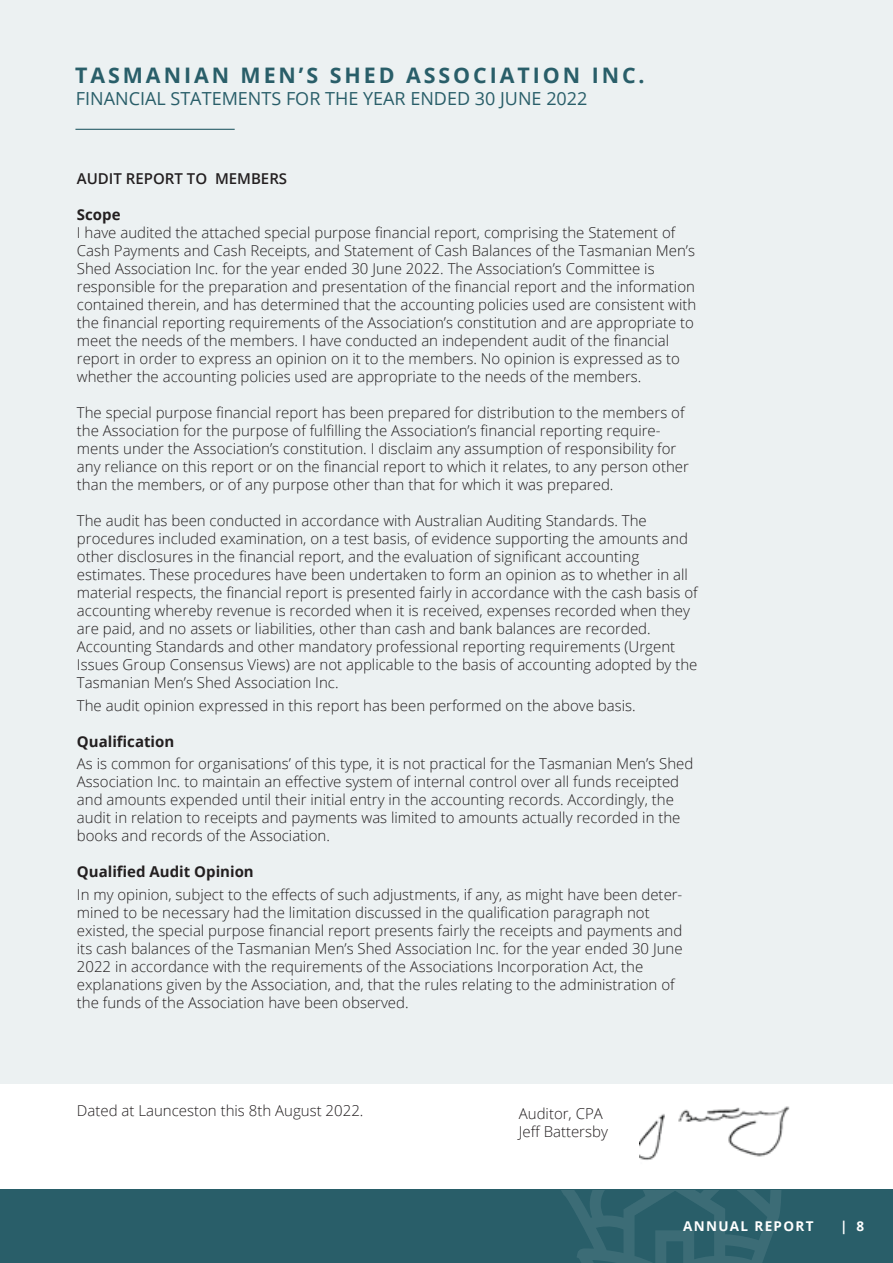
<style>
.page{position:relative;width:893px;height:1263px;background:#fff}
.page>*{position:absolute;margin:0;border:0;box-sizing:border-box;transform-origin:0 0}
.t1{font:700 21.45px "Open Sans";letter-spacing:.135em;color:#295e69}
.t2{font:18px "Open Sans";color:#295e69}
.t3{font:300 15px/18px "Open Sans";color:#231f20}
.t4{font:700 15px "Open Sans";color:#231f20}
.t5{font:600 15px "Open Sans";color:#231f20}
.t6{font:700 13.5px "Open Sans";letter-spacing:.1em;color:#fff}
</style>
<div class="page">
<div style="left:0;top:0;width:893px;height:1083px;background:#ecf1f2"></div>
<img style="left:640px;top:1106px;width:150px;height:54px">
<div style="left:0;top:1189px;width:893px;height:74px;background:#295e69"></div>
<svg style="left:561px;top:1190px;width:220px;height:73px"></svg>
<hr style="left:75px;top:129px;width:160px;height:1px;background:#295e69">
<h1 class="t1" style="left:75px;top:60px;width:571px">TASMANIAN MEN’S SHED ASSOCIATION INC.</h1>
<p class="t2" style="left:76px;top:86px;width:513px">FINANCIAL STATEMENTS FOR THE YEAR ENDED 30 JUNE 2022</p>
<p class="t5" style="left:77px;top:168px;width:212px">AUDIT REPORT TO MEMBERS</p>
<p class="t4" style="left:77px;top:204px;width:45px">Scope</p>
<p class="t3" style="left:77px;top:223px;width:621px">I have audited the attached special purpose financial report, comprising the Statement of Cash Payments and Cash Receipts, and Statement of Cash Balances of the Tasmanian Men’s Shed Association Inc. for the year ended 30 June 2022. The Association’s Committee is responsible for the preparation and presentation of the financial report and the information contained therein, and has determined that the accounting policies used are consistent with the financial reporting requirements of the Association’s constitution and are appropriate to meet the needs of the members. I have conducted an independent audit of the financial report in order to express an opinion on it to the members. No opinion is expressed as to whether the accounting policies used are appropriate to the needs of the members.</p>
<p class="t3" style="left:77px;top:403px;width:613px">The special purpose financial report has been prepared for distribution to the members of the Association for the purpose of fulfilling the Association’s financial reporting require&shy;ments under the Association’s constitution. I disclaim any assumption of responsibility for any reliance on this report or on the financial report to which it relates, to any person other than the members, or of any purpose other than that for which it was prepared.</p>
<p class="t3" style="left:77px;top:511px;width:622px">The audit has been conducted in accordance with Australian Auditing Standards. The procedures included examination, on a test basis, of evidence supporting the amounts and other disclosures in the financial report, and the evaluation of significant accounting estimates. These procedures have been undertaken to form an opinion as to whether in all material respects, the financial report is presented fairly in accordance with the cash basis of accounting whereby revenue is recorded when it is received, expenses recorded when they are paid, and no assets or liabilities, other than cash and bank balances are recorded.<br>Accounting Standards and other mandatory professional reporting requirements (Urgent Issues Group Consensus Views) are not applicable to the basis of accounting adopted by the Tasmanian Men’s Shed Association Inc.</p>
<p class="t3" style="left:77px;top:696px;width:560px">The audit opinion expressed in this report has been performed on the above basis.</p>
<p class="t4" style="left:77px;top:730px;width:99px">Qualification</p>
<p class="t3" style="left:77px;top:754px;width:618px">As is common for organisations’ of this type, it is not practical for the Tasmanian Men’s Shed Association Inc. to maintain an effective system of internal control over all funds receipted and amounts expended until their initial entry in the accounting records. Accordingly, the audit in relation to receipts and payments was limited to amounts actually recorded in the books and records of the Association.</p>
<p class="t4" style="left:77px;top:861px;width:178px">Qualified Audit Opinion</p>
<p class="t3" style="left:77px;top:885px;width:607px">In my opinion, subject to the effects of such adjustments, if any, as might have been deter&shy;mined to be necessary had the limitation discussed in the qualification paragraph not existed, the special purpose financial report presents fairly the receipts and payments and its cash balances of the Tasmanian Men’s Shed Association Inc. for the year ended 30 June 2022 in accordance with the requirements of the Associations Incorporation Act, the explanations given by the Association, and, that the rules relating to the administration of the funds of the Association have been observed.</p>
<p class="t3" style="left:77px;top:1101px;width:288px">Dated at Launceston this 8th August 2022.</p>
<p class="t3" style="left:519px;top:1104px;width:91px">Auditor, CPA<br>Jeff Battersby</p>
<p class="t6" style="left:683px;top:1216px;width:132px">ANNUAL REPORT</p>
<p class="t6" style="left:840px;top:1216px;width:26px">| 8</p>
</div>
